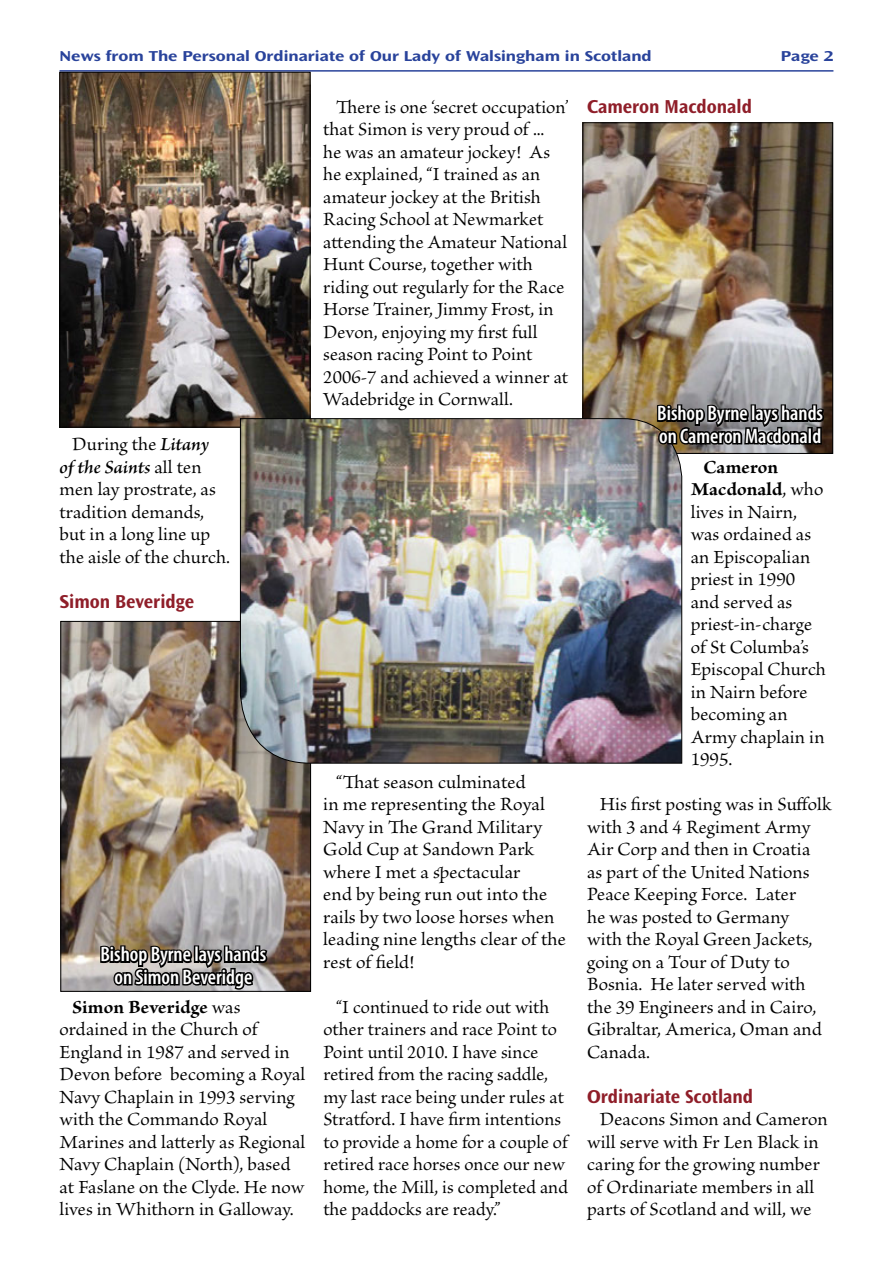
<style>
.page{position:relative;width:893px;height:1263px;background:#fff}
.page>*{position:absolute;margin:0;border:0;box-sizing:border-box;transform-origin:0 0}
.t1{font:600 condensed 21px/22.5px "Myriad Pro";color:#fff}
.t2{font:19.5px/22.5px "Brioso Pro";color:#000}
.t3{font:700 semi-expanded 19.5px "Ocean Sans Std";color:#8f1e29;scale:.9 1}
.t4{font:700 expanded 15px "Ocean Sans Std";color:#29439b}
.s1{font-weight:600;font-style:italic}
.s2{font-stretch:expanded}
.s3{font-weight:700}
</style>
<div class="page">
<hr style="left:60px;top:70px;width:773px;height:2px;background:#29439b">
<img style="left:61px;top:74px;width:247px;height:351px">
<div style="left:59px;top:72px;width:251px;height:355px;border:1px solid #000"></div>
<img style="left:62px;top:623px;width:247px;height:367px">
<img style="left:584px;top:124px;width:247px;height:328px">
<div style="left:582px;top:122px;width:251px;height:332px;border:1px solid #000"></div>
<img style="left:240px;top:418px;width:443px;height:346px">
<svg style="left:655px;top:360px;width:171px;height:149px"></svg>
<svg style="left:98px;top:901px;width:171px;height:91px;background:#7b7672"></svg>
<p class="t4" style="left:60px;top:47px;width:594px">N ews from The Personal Ordinariate of Our Lady of Walsingham in Scotland</p>
<p class="t4" style="left:781px;top:47px;width:54px">Page 2</p>
<p class="t2" style="left:60px;top:434px;width:172px;text-indent:13px">During the <span class="s1">Litany<br>of the Saints</span> all ten men lay prostrate, as tradition demands, but in a long line up the aisle of the church.</p>
<p class="t3" style="left:60px;top:590px;width:151px"><span class="s2">S</span>imon Beveridge</p>
<p class="t1" style="left:100px;top:943px;width:167px;text-align:center">Bishop Byrne lays hands on Simon Beveridge</p>
<p class="t2" style="left:60px;top:996px;width:247px;text-indent:13px"><span class="s3">Simon Beveridge</span> was ordained in the Church of<br>England in 1987 and served in<br>Devon before becoming a Royal<br>Navy Chaplain in 1993 serving with the Commando Royal<br>Marines and latterly as Regional<br>Navy Chaplain (North), based at Faslane on the Clyde. He now lives in Whithorn in Galloway.</p>
<p class="t2" style="left:323px;top:96px;width:247px;text-indent:13px">There is one ‘secret occupation’ that Simon is very proud of ...<br>he was an amateur jockey! As he explained, “I trained as an amateur jockey at the British<br>Racing School at Newmarket attending the Amateur National<br>Hunt Course, together with riding out regularly for the Race<br>Horse Trainer, Jimmy Frost, in<br>Devon, enjoying my first full season racing Point to Point<br>2006-7 and achieved a winner at<br>Wadebridge in Cornwall.</p>
<p class="t2" style="left:323px;top:771px;width:244px;text-indent:13px">“That season culminated<br>in me representing the Royal<br>Navy in The Grand Military<br>Gold Cup at Sandown Park where I met a spectacular<br>end by being run out into the rails by two loose horses when leading nine lengths clear of the rest of field!</p>
<p class="t2" style="left:323px;top:996px;width:246px;text-indent:13px">“I continued to ride out with other trainers and race Point to<br>Point until 2010. I have since retired from the racing saddle, my last race being under rules at<br>Stratford. I have firm intentions to provide a home for a couple of retired race horses once our new home, the Mill, is completed and the paddocks are ready.”</p>
<p class="t3" style="left:587px;top:95px;width:185px"><span class="s2">C</span>ameron Macdonald</p>
<p class="t1" style="left:657px;top:402px;width:167px">Bishop Byrne lays hands on Cameron Macdonald</p>
<p class="t2" style="left:691px;top:456px;width:137px;text-indent:13px"><span class="s3">Cameron<br>Macdonald</span>, who lives in Nairn, was ordained as an Episcopalian priest in 1990 and served as priest-in-charge of St Columba’s<br>Episcopal Church in Nairn before becoming an<br>Army chaplain in<br>1995.</p>
<p class="t2" style="left:587px;top:794px;width:246px;text-indent:13px">His first posting was in Suffolk with 3 and 4 Regiment Army<br>Air Corp and then in Croatia<br>as part of the United Nations<br>Peace Keeping Force. Later<br>he was posted to Germany<br>with the Royal Green Jackets, going on a Tour of Duty to<br>Bosnia. He later served with the 39 Engineers and in Cairo,<br>Gibraltar, America, Oman and<br>Canada.</p>
<p class="t3" style="left:587px;top:1085px;width:186px"><span class="s2">O</span>rdinariate Scotland</p>
<p class="t2" style="left:587px;top:1109px;width:242px;text-indent:13px">Deacons Simon and Cameron will serve with Fr Len Black in caring for the growing number of Ordinariate members in all parts of Scotland and will, we</p>
</div>
